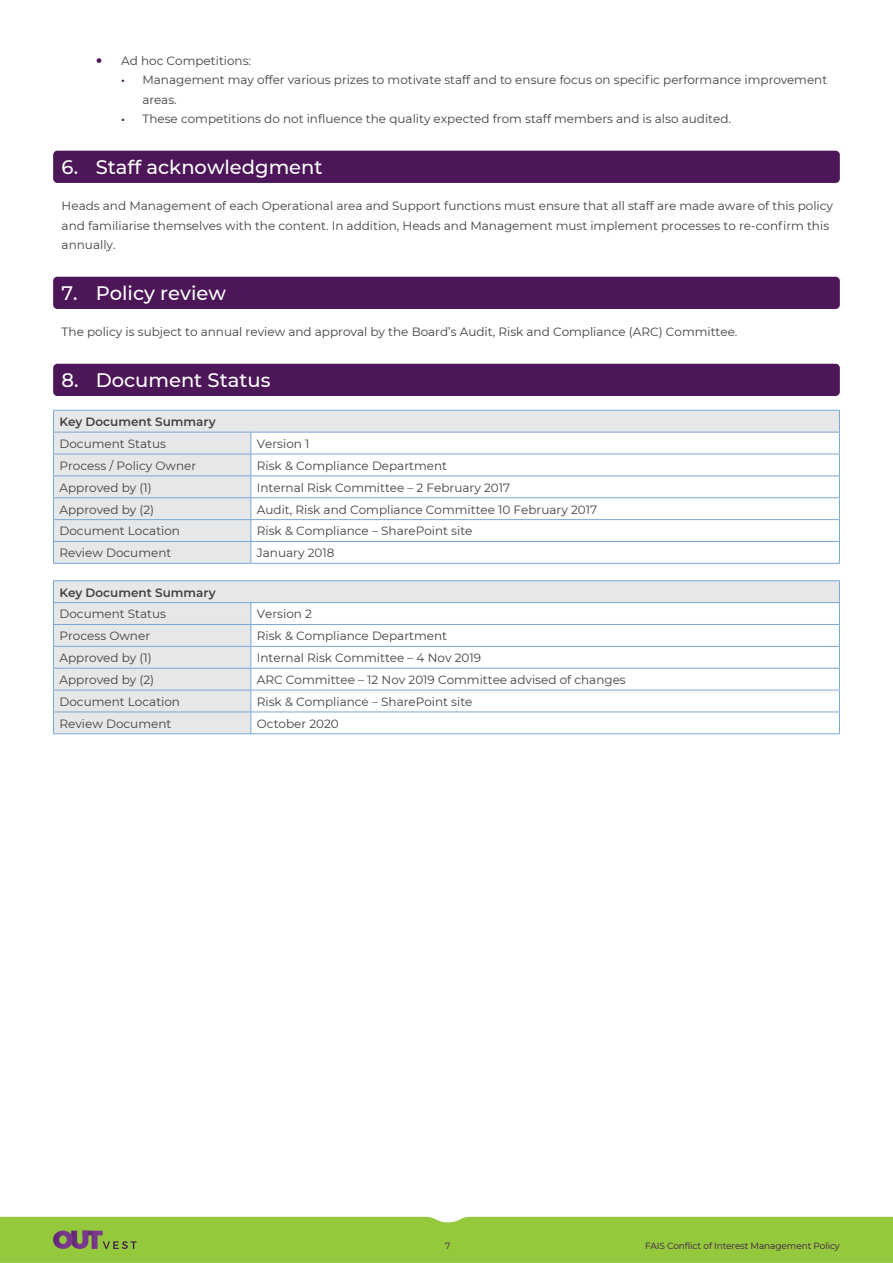
<style>
.page{position:relative;width:893px;height:1263px;background:#fff}
.page>*{position:absolute;margin:0;border:0;box-sizing:border-box;transform-origin:0 0}
.t1{font:500 19.5px "Montserrat";color:#fff}
.t2{font:12px/19.5px "Montserrat";color:#414042}
.t3{font:600 12px "Montserrat";color:#414042}
.t4{font:9px "Montserrat";letter-spacing:-.01em;color:#3d134b}
.s1{font-weight:600;font-size:11.25px;color:#4a2656}
</style>
<div class="page">
<div style="left:0;top:1217px;width:893px;height:46px;background:#95c93d"></div>
<div style="left:53px;top:151px;width:787px;height:32px;background:#4c1659;border-radius:4px"></div>
<div style="left:53px;top:277px;width:787px;height:32px;background:#4c1659;border-radius:4px"></div>
<div style="left:53px;top:364px;width:787px;height:32px;background:#4c1659;border-radius:4px"></div>
<svg style="left:54px;top:411px;width:785px;height:152px"></svg>
<hr style="left:53px;top:410px;width:198px;height:1px;background:#7ba7d8">
<hr style="left:251px;top:410px;width:589px;height:1px;background:#7ba7d8">
<hr style="left:53px;top:432px;width:198px;height:1px;background:#7ba7d8">
<hr style="left:251px;top:432px;width:589px;height:1px;background:#7ba7d8">
<hr style="left:53px;top:454px;width:198px;height:1px;background:#7ba7d8">
<hr style="left:251px;top:454px;width:589px;height:1px;background:#7ba7d8">
<hr style="left:53px;top:475px;width:198px;height:1px;background:#7ba7d8">
<hr style="left:251px;top:475px;width:589px;height:1px;background:#7ba7d8">
<hr style="left:53px;top:497px;width:198px;height:1px;background:#7ba7d8">
<hr style="left:251px;top:497px;width:589px;height:1px;background:#7ba7d8">
<hr style="left:53px;top:519px;width:198px;height:1px;background:#7ba7d8">
<hr style="left:251px;top:519px;width:589px;height:1px;background:#7ba7d8">
<hr style="left:53px;top:541px;width:198px;height:1px;background:#7ba7d8">
<svg style="left:53px;top:411px;width:1px;height:152px"></svg>
<hr style="left:251px;top:541px;width:589px;height:1px;background:#7ba7d8">
<svg style="left:250px;top:432px;width:1px;height:131px"></svg>
<svg style="left:839px;top:411px;width:1px;height:152px"></svg>
<hr style="left:53px;top:563px;width:198px;height:1px;background:#7ba7d8">
<hr style="left:251px;top:563px;width:589px;height:1px;background:#7ba7d8">
<svg style="left:54px;top:581px;width:785px;height:152px"></svg>
<hr style="left:53px;top:580px;width:198px;height:1px;background:#7ba7d8">
<hr style="left:251px;top:580px;width:589px;height:1px;background:#7ba7d8">
<hr style="left:53px;top:602px;width:198px;height:1px;background:#7ba7d8">
<hr style="left:251px;top:602px;width:589px;height:1px;background:#7ba7d8">
<hr style="left:53px;top:624px;width:198px;height:1px;background:#7ba7d8">
<hr style="left:251px;top:624px;width:589px;height:1px;background:#7ba7d8">
<hr style="left:53px;top:646px;width:198px;height:1px;background:#7ba7d8">
<hr style="left:251px;top:646px;width:589px;height:1px;background:#7ba7d8">
<hr style="left:53px;top:668px;width:198px;height:1px;background:#7ba7d8">
<hr style="left:251px;top:668px;width:589px;height:1px;background:#7ba7d8">
<hr style="left:53px;top:690px;width:198px;height:1px;background:#7ba7d8">
<hr style="left:251px;top:690px;width:589px;height:1px;background:#7ba7d8">
<hr style="left:53px;top:711px;width:198px;height:1px;background:#7ba7d8">
<svg style="left:53px;top:581px;width:1px;height:152px"></svg>
<hr style="left:251px;top:711px;width:589px;height:1px;background:#7ba7d8">
<svg style="left:250px;top:603px;width:1px;height:130px"></svg>
<svg style="left:839px;top:581px;width:1px;height:152px"></svg>
<hr style="left:53px;top:733px;width:198px;height:1px;background:#7ba7d8">
<hr style="left:251px;top:733px;width:589px;height:1px;background:#7ba7d8">
<p class="t2" style="left:121px;top:50px;width:131px">Ad hoc Competitions:</p>
<p class="t2" style="left:142px;top:70px;width:686px;text-indent:-21px"><span class="s1">•</span> Management may offer various prizes to motivate staff and to ensure focus on specific performance improvement areas.</p>
<p class="t2" style="left:121px;top:109px;width:611px"><span class="s1">•</span> These competitions do not influence the quality expected from staff members and is also audited.</p>
<h1 class="t1" style="left:62px;top:153px;width:262px">6. Staff acknowledgment</h1>
<p class="t2" style="left:62px;top:196px;width:773px">Heads and Management of each Operational area and Support functions must ensure that all staff are made aware of this policy and familiarise themselves with the content. In addition, Heads and Management must implement processes to re-confirm this annually.</p>
<h1 class="t1" style="left:62px;top:279px;width:166px">7. Policy review</h1>
<p class="t2" style="left:62px;top:322px;width:677px">The policy is subject to annual review and approval by the Board’s Audit, Risk and Compliance (ARC) Committee.</p>
<h1 class="t1" style="left:62px;top:366px;width:210px">8. Document Status</h1>
<p class="t3" style="left:60px;top:413px;width:158px">Key Document Summary</p>
<p class="t2" style="left:60px;top:434px;width:108px">Document Status</p>
<p class="t2" style="left:257px;top:434px;width:54px">Version 1</p>
<p class="t2" style="left:60px;top:455px;width:138px">Process / Policy Owner</p>
<p class="t2" style="left:257px;top:455px;width:192px">Risk &amp; Compliance Department</p>
<p class="t2" style="left:60px;top:477px;width:94px">Approved by (1)</p>
<p class="t2" style="left:257px;top:477px;width:255px">Internal Risk Committee – 2 February 2017</p>
<p class="t2" style="left:60px;top:499px;width:96px">Approved by (2)</p>
<p class="t2" style="left:257px;top:499px;width:342px">Audit, Risk and Compliance Committee 10 February 2017</p>
<p class="t2" style="left:60px;top:521px;width:122px">Document Location</p>
<p class="t2" style="left:257px;top:521px;width:217px">Risk &amp; Compliance – SharePoint site</p>
<p class="t2" style="left:60px;top:543px;width:113px">Review Document</p>
<p class="t2" style="left:257px;top:543px;width:79px">January 2018</p>
<p class="t3" style="left:60px;top:584px;width:158px">Key Document Summary</p>
<p class="t2" style="left:60px;top:604px;width:108px">Document Status</p>
<p class="t2" style="left:257px;top:604px;width:57px">Version 2</p>
<p class="t2" style="left:60px;top:626px;width:92px">Process Owner</p>
<p class="t2" style="left:257px;top:626px;width:192px">Risk &amp; Compliance Department</p>
<p class="t2" style="left:60px;top:648px;width:94px">Approved by (1)</p>
<p class="t2" style="left:257px;top:648px;width:226px">Internal Risk Committee – 4 Nov 2019</p>
<p class="t2" style="left:60px;top:670px;width:96px">Approved by (2)</p>
<p class="t2" style="left:257px;top:670px;width:370px">ARC Committee – 12 Nov 2019 Committee advised of changes</p>
<p class="t2" style="left:60px;top:691px;width:122px">Document Location</p>
<p class="t2" style="left:257px;top:691px;width:217px">Risk &amp; Compliance – SharePoint site</p>
<p class="t2" style="left:60px;top:713px;width:113px">Review Document</p>
<p class="t2" style="left:257px;top:713px;width:84px">October 2020</p>
<p class="t4" style="left:445px;top:1239px;width:7px">7</p>
<p class="t4" style="left:645px;top:1239px;width:196px">FAIS Conflict of Interest Management Policy</p>
</div>
